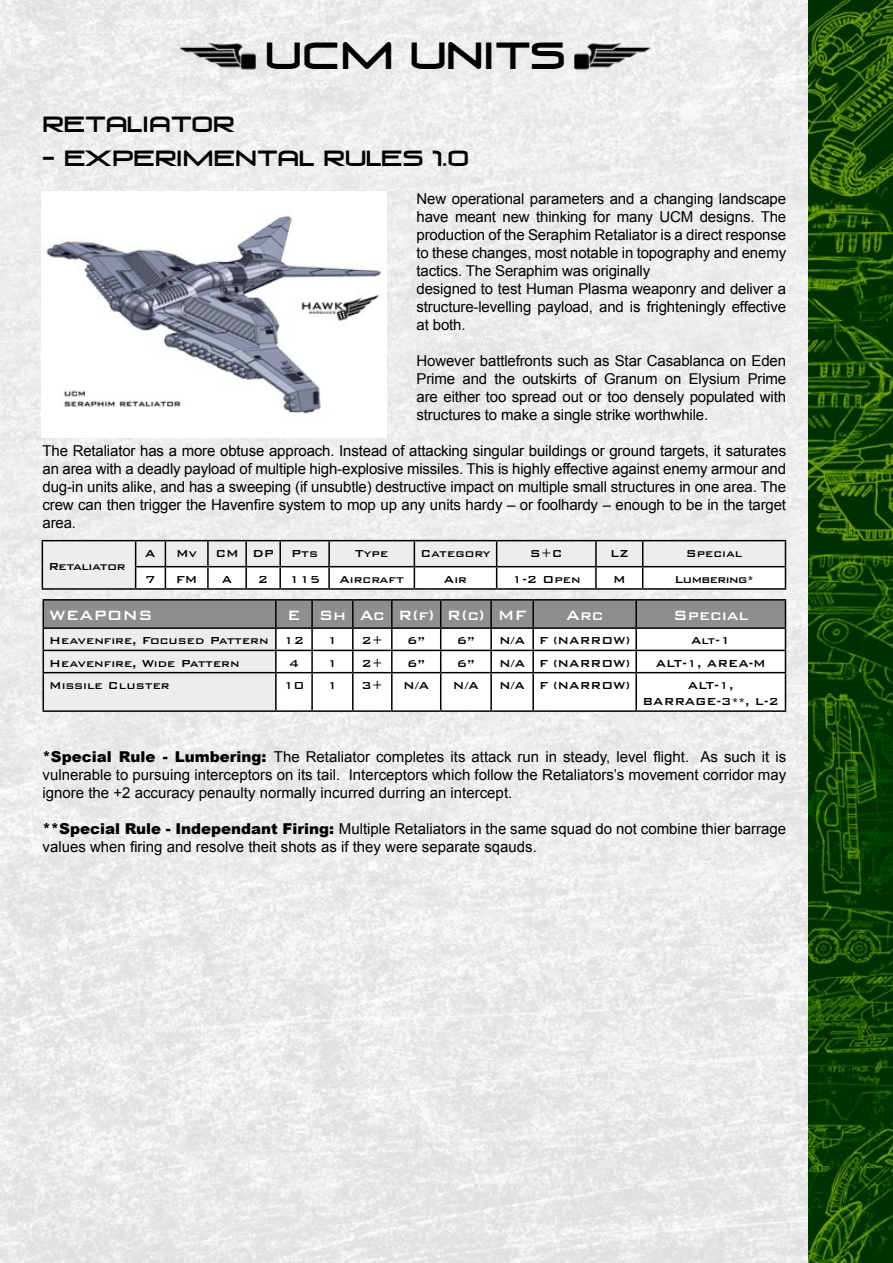
<style>
.page{position:relative;width:893px;height:1263px;background:#fff}
.page>*{position:absolute;margin:0;border:0;box-sizing:border-box;transform-origin:0 0}
.t1{font:36px "Venus Rising";color:#000}
.t2{font:21px "Venus Rising";color:#000}
.t3{font:500 18px "Bank Gothic BT";color:#fff}
.t4{font:15px/18px "Arial";letter-spacing:-.01em;color:#000;text-align:justify}
.t5{font:500 13.5px/16.2px "Bank Gothic BT";color:#000;text-align:center}
.t6{font:500 13.5px "Bank Gothic BT";letter-spacing:-.025em;color:#000}
.t7{font:500 13.5px "Bank Gothic BT";letter-spacing:-.04em;color:#000}
.s1{font-weight:900}
</style>
<div class="page">
<img style="left:0;top:0;width:808px;height:1263px">
<div style="left:42px;top:541px;width:94px;height:48px;background:#ededed"></div>
<hr style="left:42px;top:540px;width:94px;height:1px;background:#000">
<svg style="left:42px;top:541px;width:1px;height:47px"></svg>
<svg style="left:135px;top:540px;width:651px;height:48px"></svg>
<hr style="left:42px;top:588px;width:94px;height:2px;background:#000">
<hr style="left:136px;top:588px;width:29px;height:2px;background:#000">
<hr style="left:165px;top:588px;width:43px;height:2px;background:#000">
<hr style="left:208px;top:588px;width:38px;height:2px;background:#000">
<hr style="left:246px;top:588px;width:34px;height:2px;background:#000">
<hr style="left:280px;top:588px;width:49px;height:2px;background:#000">
<hr style="left:329px;top:588px;width:85px;height:2px;background:#000">
<hr style="left:414px;top:588px;width:83px;height:2px;background:#000">
<hr style="left:497px;top:588px;width:99px;height:2px;background:#000">
<hr style="left:596px;top:588px;width:47px;height:2px;background:#000">
<hr style="left:643px;top:588px;width:143px;height:2px;background:#000">
<hr style="left:43px;top:599px;width:233px;height:2px;background:#000">
<hr style="left:276px;top:599px;width:36px;height:2px;background:#000">
<hr style="left:312px;top:599px;width:41px;height:2px;background:#000">
<hr style="left:353px;top:599px;width:39px;height:2px;background:#000">
<hr style="left:392px;top:599px;width:49px;height:2px;background:#000">
<hr style="left:441px;top:599px;width:50px;height:2px;background:#000">
<hr style="left:491px;top:599px;width:42px;height:2px;background:#000">
<hr style="left:533px;top:599px;width:103px;height:2px;background:#000">
<hr style="left:636px;top:599px;width:150px;height:2px;background:#000">
<svg style="left:43px;top:600px;width:743px;height:110px"></svg>
<hr style="left:43px;top:672px;width:233px;height:1px;background:#000">
<hr style="left:43px;top:673px;width:1px;height:37px;background:#000">
<hr style="left:276px;top:672px;width:36px;height:1px;background:#000">
<hr style="left:275px;top:673px;width:2px;height:37px;background:#000">
<hr style="left:312px;top:672px;width:41px;height:1px;background:#000">
<hr style="left:311px;top:673px;width:2px;height:37px;background:#000">
<hr style="left:353px;top:672px;width:39px;height:1px;background:#000">
<hr style="left:352px;top:673px;width:2px;height:37px;background:#000">
<hr style="left:392px;top:672px;width:49px;height:1px;background:#000">
<hr style="left:391px;top:673px;width:2px;height:37px;background:#000">
<hr style="left:441px;top:672px;width:50px;height:1px;background:#000">
<hr style="left:440px;top:673px;width:1px;height:37px;background:#000">
<hr style="left:491px;top:672px;width:42px;height:1px;background:#000">
<hr style="left:490px;top:673px;width:2px;height:37px;background:#000">
<hr style="left:533px;top:672px;width:103px;height:1px;background:#000">
<hr style="left:532px;top:673px;width:2px;height:37px;background:#000">
<hr style="left:636px;top:672px;width:150px;height:1px;background:#000">
<hr style="left:635px;top:673px;width:2px;height:37px;background:#000">
<hr style="left:785px;top:673px;width:1px;height:37px;background:#000">
<hr style="left:43px;top:710px;width:233px;height:2px;background:#000">
<hr style="left:276px;top:710px;width:36px;height:2px;background:#000">
<hr style="left:312px;top:710px;width:41px;height:2px;background:#000">
<hr style="left:353px;top:710px;width:39px;height:2px;background:#000">
<hr style="left:392px;top:710px;width:49px;height:2px;background:#000">
<hr style="left:441px;top:710px;width:50px;height:2px;background:#000">
<hr style="left:491px;top:710px;width:42px;height:2px;background:#000">
<hr style="left:533px;top:710px;width:103px;height:2px;background:#000">
<hr style="left:636px;top:710px;width:150px;height:2px;background:#000">
<img style="left:808px;top:0;width:85px;height:1263px">
<img style="left:574px;top:43px;width:77px;height:26px">
<img style="left:179px;top:43px;width:77px;height:26px">
<img style="left:42px;top:192px;width:345px;height:245px">
<h2 class="t2" style="left:43px;top:112px;width:193px">RETALIATOR</h2>
<h1 class="t1" style="left:265px;top:36px;width:301px">UCM UNITS</h1>
<h2 class="t2" style="left:43px;top:147px;width:428px">- EXPERIMENTAL RULES 1.0</h2>
<p class="t4" style="left:417px;top:189px;width:371px;text-align:left">New operational parameters and a changing landscape have meant new thinking for many UCM designs. The production of the Seraphim Retaliator is a direct response to these changes, most notable in topography and enemy tactics. The Seraphim was originally<br>designed to test Human Plasma weaponry and deliver a structure-levelling payload, and is frighteningly effective at both.</p>
<p class="t4" style="left:417px;top:351px;width:371px">However battlefronts such as Star Casablanca on Eden Prime and the outskirts of Granum on Elysium Prime are either too spread out or too densely populated with structures to make a single strike worthwhile.</p>
<p class="t4" style="left:43px;top:441px;width:745px">The Retaliator has a more obtuse approach. Instead of attacking singular buildings or ground targets, it saturates an area with a deadly payload of multiple high-explosive missiles. This is highly effective against enemy armour and dug-in units alike, and has a sweeping (if unsubtle) destructive impact on multiple small structures in one area. The crew can then trigger the Havenfire system to mop up any units hardy – or foolhardy – enough to be in the target area.</p>
<p class="t5" style="left:145px;top:545px;width:12px">A</p>
<p class="t5" style="left:176px;top:545px;width:23px">Mv</p>
<p class="t5" style="left:215px;top:545px;width:60px">CM DP</p>
<p class="t5" style="left:291px;top:545px;width:28px">Pts</p>
<p class="t5" style="left:355px;top:545px;width:35px">Type</p>
<p class="t5" style="left:420px;top:545px;width:72px">Category</p>
<p class="t5" style="left:530px;top:545px;width:34px">S+C</p>
<p class="t5" style="left:610px;top:545px;width:20px">LZ</p>
<p class="t5" style="left:686px;top:545px;width:58px">Special</p>
<p class="t5" style="left:145px;top:571px;width:12px">7</p>
<p class="t5" style="left:176px;top:571px;width:23px">FM</p>
<p class="t5" style="left:222px;top:571px;width:12px">A</p>
<p class="t5" style="left:258px;top:571px;width:12px">2</p>
<p class="t5" style="left:289px;top:571px;width:33px">115</p>
<p class="t5" style="left:339px;top:571px;width:66px">Aircraft</p>
<p class="t5" style="left:444px;top:571px;width:25px">Air</p>
<p class="t5" style="left:512px;top:571px;width:70px">1-2 Open</p>
<p class="t5" style="left:613px;top:571px;width:14px">M</p>
<p class="t7" style="left:674px;top:572px;width:81px">Lumbering*</p>
<p class="t3" style="left:49px;top:605px;width:105px">WEAPONS</p>
<p class="t3" style="left:287px;top:605px;width:241px">E Sh Ac R(f) R(c) MF</p>
<p class="t3" style="left:566px;top:605px;width:39px">Arc</p>
<p class="t3" style="left:673px;top:605px;width:77px">Special</p>
<p class="t5" style="left:49px;top:632px;width:257px">Heavenfire, Focused Pattern 12</p>
<p class="t5" style="left:327px;top:632px;width:12px">1</p>
<p class="t5" style="left:361px;top:632px;width:23px">2+</p>
<p class="t5" style="left:407px;top:632px;width:20px">6”</p>
<p class="t5" style="left:457px;top:632px;width:20px">6”</p>
<p class="t5" style="left:499px;top:632px;width:132px">N/A F (NARROW)</p>
<p class="t5" style="left:691px;top:632px;width:41px">Alt-1</p>
<p class="t5" style="left:49px;top:655px;width:192px">Heavenfire, Wide Pattern</p>
<p class="t5" style="left:289px;top:655px;width:12px">4</p>
<p class="t5" style="left:327px;top:655px;width:12px">1</p>
<p class="t5" style="left:361px;top:655px;width:23px">2+</p>
<p class="t5" style="left:407px;top:655px;width:20px">6”</p>
<p class="t5" style="left:457px;top:655px;width:20px">6”</p>
<p class="t5" style="left:499px;top:655px;width:132px">N/A F (NARROW)</p>
<p class="t5" style="left:656px;top:655px;width:111px">ALT-1, AREA-M</p>
<p class="t5" style="left:49px;top:677px;width:122px">Missile Cluster</p>
<p class="t5" style="left:283px;top:677px;width:22px">10</p>
<p class="t5" style="left:327px;top:677px;width:12px">1</p>
<p class="t5" style="left:361px;top:677px;width:23px">3+</p>
<p class="t5" style="left:403px;top:677px;width:27px">N/A</p>
<p class="t5" style="left:453px;top:677px;width:27px">N/A</p>
<p class="t5" style="left:499px;top:677px;width:132px">N/A F (NARROW)</p>
<p class="t5" style="left:643px;top:677px;width:138px">ALT-1,<br>BARRAGE-3**, L-2</p>
<p class="t6" style="left:48px;top:559px;width:79px">Retaliator</p>
<p class="t4" style="left:43px;top:747px;width:745px"><span class="s1">*Special Rule - Lumbering:</span> The Retaliator completes its attack run in steady, level flight. As such it is vulnerable to pursuing interceptors on its tail. Interceptors which follow the Retaliators’s movement corridor may ignore the +2 accuracy penaulty normally incurred durring an intercept.</p>
<p class="t4" style="left:43px;top:819px;width:745px"><span class="s1">**Special Rule - Independant Firing:</span> Multiple Retaliators in the same squad do not combine thier barrage values when firing and resolve theit shots as if they were separate sqauds.</p>
</div>
